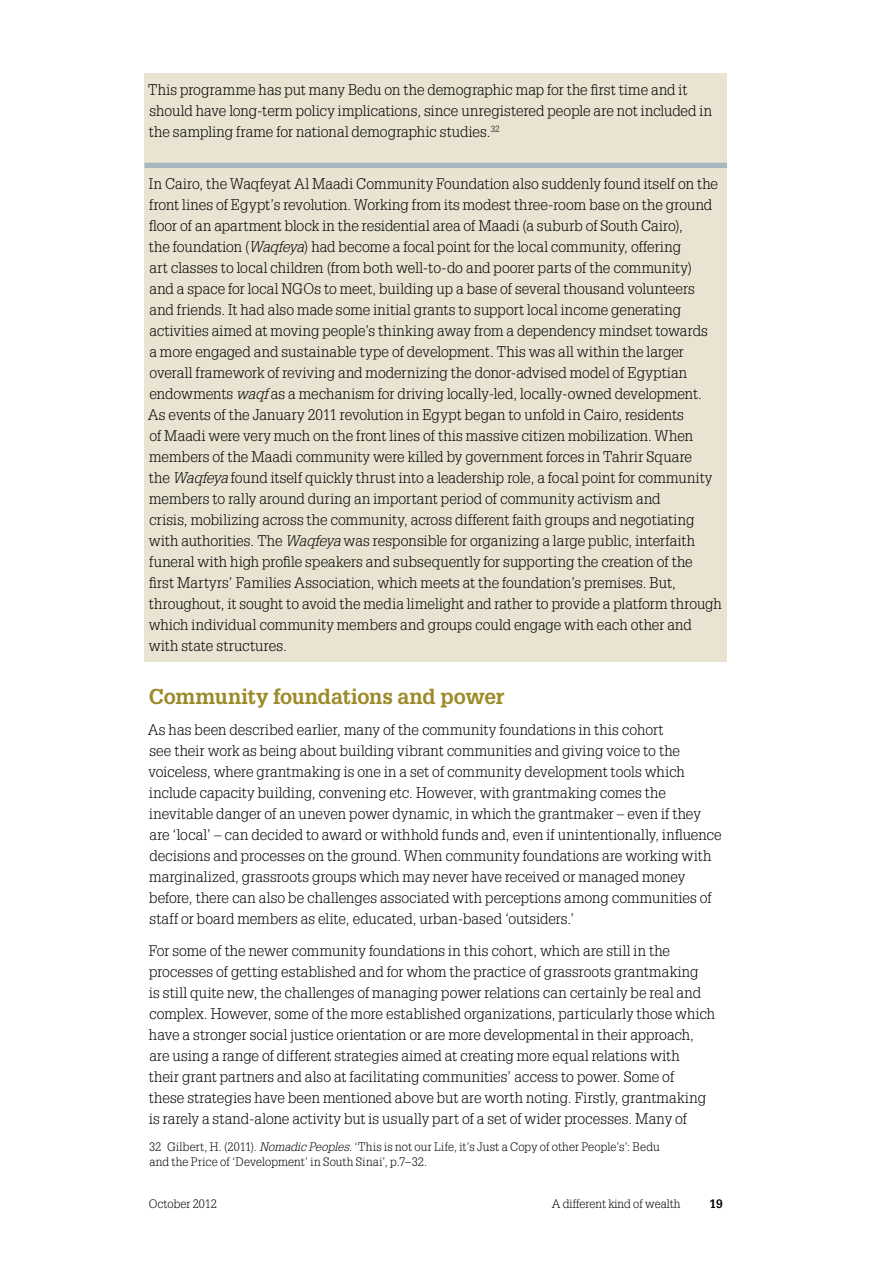
<style>
.page{position:relative;width:893px;height:1263px;background:#fff}
.page>*{position:absolute;margin:0;border:0;box-sizing:border-box;transform-origin:0 0}
.t1{font:700 21px "Glypha LT Std";letter-spacing:-.015em;color:#9c8a27}
.t2{font:300 15px/21px "Glypha LT Std";color:#000}
.t3{font:300 12px/15px "Glypha LT Std";letter-spacing:.005em;color:#000}
.t4{font:700 12px "Glypha LT Std";color:#000}
.s1{font-style:italic}
</style>
<div class="page">
<div style="left:145px;top:74px;width:582px;height:588px;background:#e9e3d1"></div>
<div style="left:145px;top:163px;width:582px;height:5px;background:#a8b6bf"></div>
<p class="t2" style="left:148px;top:79px;width:565px">This programme has put many Bedu on the demographic map for the first time and it should have long-term policy implications, since unregistered people are not included in the sampling frame for national demographic studies.<sup>32</sup></p>
<p class="t2" style="left:148px;top:173px;width:575px">In Cairo, the Waqfeyat Al Maadi Community Foundation also suddenly found itself on the front lines of Egypt’s revolution. Working from its modest three-room base on the ground floor of an apartment block in the residential area of Maadi (a suburb of South Cairo),<br>the foundation (<span class="s1">Waqfeya</span>) had become a focal point for the local community, offering<br>art classes to local children (from both well-to-do and poorer parts of the community)<br>and a space for local NGOs to meet, building up a base of several thousand volunteers<br>and friends. It had also made some initial grants to support local income generating activities aimed at moving people’s thinking away from a dependency mindset towards<br>a more engaged and sustainable type of development. This was all within the larger overall framework of reviving and modernizing the donor-advised model of Egyptian endowments <span class="s1">waqf</span> as a mechanism for driving locally-led, locally-owned development.<br>As events of the January 2011 revolution in Egypt began to unfold in Cairo, residents<br>of Maadi were very much on the front lines of this massive citizen mobilization. When members of the Maadi community were killed by government forces in Tahrir Square<br>the <span class="s1">Waqfeya</span> found itself quickly thrust into a leadership role, a focal point for community members to rally around during an important period of community activism and<br>crisis, mobilizing across the community, across different faith groups and negotiating with authorities. The <span class="s1">Waqfeya</span> was responsible for organizing a large public, interfaith funeral with high profile speakers and subsequently for supporting the creation of the<br>first Martyrs’ Families Association, which meets at the foundation’s premises. But, throughout, it sought to avoid the media limelight and rather to provide a platform through which individual community members and groups could engage with each other and with state structures.</p>
<h1 class="t1" style="left:149px;top:683px;width:357px">Community foundations and power</h1>
<p class="t2" style="left:148px;top:719px;width:575px">As has been described earlier, many of the community foundations in this cohort<br>see their work as being about building vibrant communities and giving voice to the voiceless, where grantmaking is one in a set of community development tools which include capacity building, convening etc. However, with grantmaking comes the inevitable danger of an uneven power dynamic, in which the grantmaker – even if they are ‘local’ – can decided to award or withhold funds and, even if unintentionally, influence decisions and processes on the ground. When community foundations are working with marginalized, grassroots groups which may never have received or managed money before, there can also be challenges associated with perceptions among communities of staff or board members as elite, educated, urban-based ‘outsiders.’</p>
<p class="t2" style="left:149px;top:940px;width:568px">For some of the newer community foundations in this cohort, which are still in the processes of getting established and for whom the practice of grassroots grantmaking<br>is still quite new, the challenges of managing power relations can certainly be real and complex. However, some of the more established organizations, particularly those which have a stronger social justice orientation or are more developmental in their approach, are using a range of different strategies aimed at creating more equal relations with<br>their grant partners and also at facilitating communities’ access to power. Some of<br>these strategies have been mentioned above but are worth noting. Firstly, grantmaking is rarely a stand-alone activity but is usually part of a set of wider processes. Many of</p>
<p class="t3" style="left:149px;top:1139px;width:512px">32 Gilbert, H. (2011). <span class="s1">Nomadic Peoples</span>. ‘This is not our Life, it’s Just a Copy of other People’s’: Bedu and the Price of ‘Development’ in South Sinai’, p.7–32.</p>
<p class="t3" style="left:149px;top:1196px;width:69px">October 2012</p>
<p class="t3" style="left:552px;top:1196px;width:130px">A different kind of wealth</p>
<p class="t4" style="left:709px;top:1196px;width:15px">19</p>
</div>
